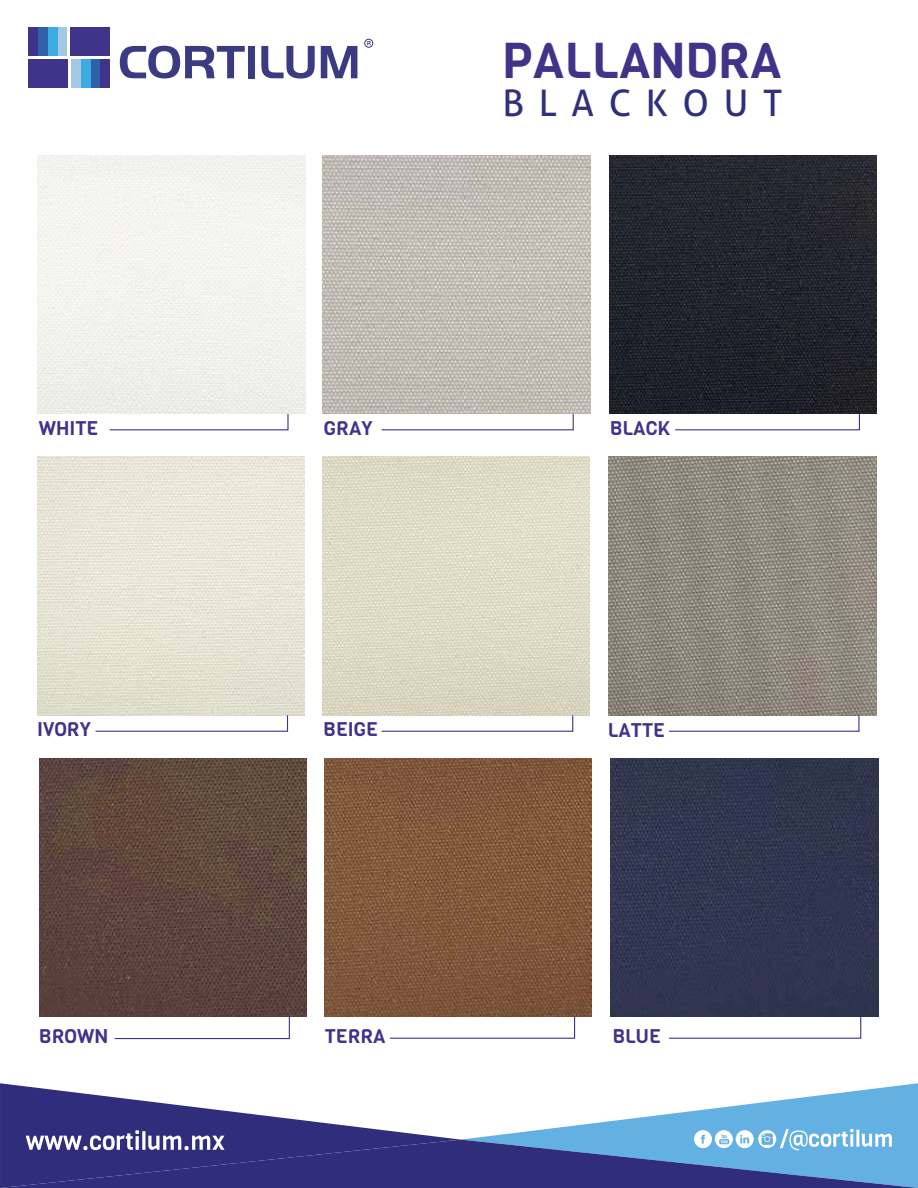
<style>
.page{position:relative;width:918px;height:1188px;background:#fff}
.page>*{position:absolute;margin:0;border:0;box-sizing:border-box;transform-origin:0 0}
.t1{font:49.5px "Viga";color:#40348a}
.t2{font:36.6px "Aller";letter-spacing:.4em;color:#2f2f7c}
.t3{font:19.5px "Viga";color:#40348a}
</style>
<div class="page">
<svg style="left:0;top:1083px;width:461px;height:57px"></svg>
<svg style="left:461px;top:1083px;width:457px;height:57px"></svg>
<svg style="left:0;top:1140px;width:918px;height:48px;background:#3c4b94"></svg>
<div style="left:71px;top:27px;width:39px;height:29px;background:#40348a"></div>
<div style="left:28px;top:59px;width:40px;height:29px;background:#40348a"></div>
<div style="left:100px;top:59px;width:10px;height:29px;background:#40348a"></div>
<div style="left:71px;top:59px;width:10px;height:29px;background:#a4c7e3"></div>
<div style="left:90px;top:59px;width:10px;height:29px;background:#2f61aa"></div>
<div style="left:81px;top:59px;width:9px;height:29px;background:#3babe2"></div>
<div style="left:28px;top:27px;width:10px;height:29px;background:#40348a"></div>
<div style="left:58px;top:27px;width:9px;height:29px;background:#a4c7e3"></div>
<div style="left:38px;top:27px;width:10px;height:29px;background:#2f61aa"></div>
<div style="left:48px;top:27px;width:10px;height:29px;background:#3babe2"></div>
<svg style="left:367px;top:41px;width:4px;height:4px"></svg>
<div style="left:364px;top:39px;width:9px;height:9px;border:1px solid #3a3b83;border-radius:50%"></div>
<svg style="left:120px;top:46px;width:125px;height:32px"></svg>
<div style="left:248px;top:46px;width:7px;height:32px;background:#3a3b83"></div>
<svg style="left:261px;top:46px;width:54px;height:33px"></svg>
<svg style="left:321px;top:46px;width:36px;height:32px"></svg>
<hr style="left:856px;top:1130px;width:3px;height:17px;background:#fff">
<svg style="left:862px;top:1134px;width:30px;height:13px"></svg>
<svg style="left:694px;top:1129px;width:160px;height:21px"></svg>
<svg style="left:26px;top:1130px;width:113px;height:20px"></svg>
<hr style="left:142px;top:1131px;width:3px;height:19px;background:#fff">
<svg style="left:148px;top:1136px;width:77px;height:14px"></svg>
<img style="left:38px;top:156px;width:267px;height:258px">
<svg style="left:109px;top:413px;width:180px;height:18px"></svg>
<img style="left:323px;top:156px;width:267px;height:258px">
<svg style="left:381px;top:413px;width:193px;height:18px"></svg>
<img style="left:609px;top:156px;width:268px;height:258px">
<svg style="left:674px;top:413px;width:187px;height:18px"></svg>
<img style="left:37px;top:457px;width:268px;height:258px">
<svg style="left:94px;top:714px;width:195px;height:18px"></svg>
<img style="left:322px;top:457px;width:268px;height:258px">
<svg style="left:381px;top:714px;width:193px;height:18px"></svg>
<img style="left:609px;top:457px;width:267px;height:258px">
<svg style="left:668px;top:714px;width:192px;height:18px"></svg>
<img style="left:39px;top:758px;width:268px;height:259px">
<svg style="left:114px;top:1016px;width:176px;height:24px"></svg>
<img style="left:324px;top:758px;width:268px;height:259px">
<svg style="left:389px;top:1016px;width:187px;height:23px"></svg>
<img style="left:610px;top:758px;width:268px;height:259px">
<svg style="left:668px;top:1016px;width:194px;height:23px"></svg>
<h1 class="t1" style="left:502px;top:27px;width:281px">PALLANDRA</h1>
<h2 class="t2" style="left:502px;top:81px;width:281px">BLACKOUT</h2>
<p class="t3" style="left:39px;top:415px;width:61px">WHITE</p>
<p class="t3" style="left:324px;top:415px;width:50px">GRAY</p>
<p class="t3" style="left:610px;top:415px;width:62px">BLACK</p>
<p class="t3" style="left:37px;top:716px;width:55px">IVORY</p>
<p class="t3" style="left:323px;top:716px;width:56px">BEIGE</p>
<p class="t3" style="left:608px;top:718px;width:59px">LATTE</p>
<p class="t3" style="left:39px;top:1023px;width:71px">BROWN</p>
<p class="t3" style="left:325px;top:1023px;width:62px">TERRA</p>
<p class="t3" style="left:612px;top:1023px;width:50px">BLUE</p>
</div>
